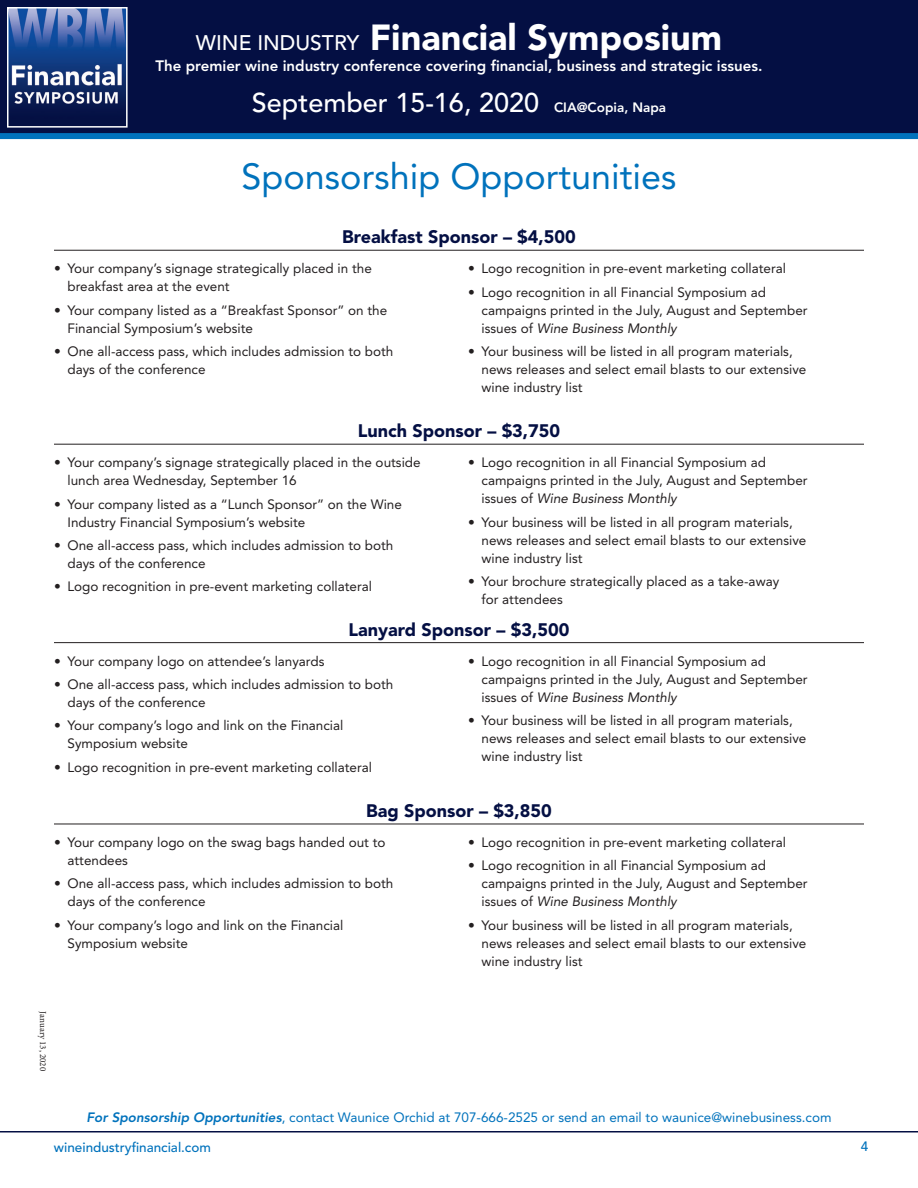
<style>
.page{position:relative;width:918px;height:1188px;background:#fff}
.page>*{position:absolute;margin:0;border:0;box-sizing:border-box;transform-origin:0 0}
.t1{font:900 36px "Avenir LT Std";color:#fff}
.t2{font:36px "Avenir LT Std";color:#0072bc}
.t3{font:500 27px "Avenir LT Std";color:#fff}
.Sponsor_Level{font:900 18px "Avenir LT Std";color:#040f43}
.t4{font:800 15px "Avenir LT Std";color:#fff}
.Text{font:13.5px/18px "Avenir LT Std";color:#231f20}
.t5{font:13.5px "Avenir LT Std";color:#0072bc}
.t6{font:500 13.5px "Avenir LT Std";color:#0072bc}
.t7{font:9px "Minion Pro";color:#231f20}
.s1{font-weight:500;font-size:21px}
.s2{font-weight:800;font-size:13.5px}
.s3{font-style:italic}
.s4{font-weight:800;font-style:italic}
</style>
<div class="page">
<div style="left:0;top:0;width:918px;height:136px;background:#040f43"></div>
<hr style="left:0;top:1131px;width:918px;height:1px;background:#040f43">
<img style="left:10px;top:10px;width:115px;height:95px">
<div style="left:7px;top:7px;width:121px;height:121px;border:2px solid #fff"></div>
<div style="left:0;top:133px;width:918px;height:6px;background:#0072bc"></div>
<hr style="left:54px;top:250px;width:810px;height:1px;background:#231f20">
<hr style="left:54px;top:444px;width:810px;height:1px;background:#231f20">
<hr style="left:54px;top:642px;width:810px;height:1px;background:#231f20">
<hr style="left:54px;top:824px;width:810px;height:1px;background:#231f20">
<h1 class="t1" style="left:196px;top:16px;width:528px"><span class="s1">WINE INDUSTRY</span> Financial Symposium</h1>
<p class="t4" style="left:156px;top:57px;width:608px">The premier wine industry conference covering financial, business and strategic issues.</p>
<h2 class="t3" style="left:252px;top:87px;width:416px">September 15-16, 2020 <span class="s2">CIA@Copia, Napa</span></h2>
<h1 class="t2" style="left:242px;top:156px;width:436px">Sponsorship Opportunities</h1>
<p class="Sponsor_Level" style="left:342px;top:226px;width:235px">Breakfast Sponsor – $4,500</p>
<p class="Text" style="left:68px;top:260px;width:306px;text-indent:-14px">• Your company’s signage strategically placed in the breakfast area at the event</p>
<p class="Text" style="left:68px;top:301px;width:321px;text-indent:-14px">• Your company listed as a “Breakfast Sponsor” on the<br>Financial Symposium’s website</p>
<p class="Text" style="left:68px;top:342px;width:327px;text-indent:-14px">• One all-access pass, which includes admission to both days of the conference</p>
<p class="Text" style="left:468px;top:260px;width:320px">• Logo recognition in pre-event marketing collateral</p>
<p class="Text" style="left:482px;top:283px;width:328px;text-indent:-14px">• Logo recognition in all Financial Symposium ad campaigns printed in the July, August and September issues of <span class="s3">Wine Business Monthly</span></p>
<p class="Text" style="left:482px;top:342px;width:326px;text-indent:-14px">• Your business will be listed in all program materials, news releases and select email blasts to our extensive wine industry list</p>
<p class="Sponsor_Level" style="left:358px;top:420px;width:204px">Lunch Sponsor – $3,750</p>
<p class="Text" style="left:68px;top:454px;width:355px;text-indent:-14px">• Your company’s signage strategically placed in the outside lunch area Wednesday, September 16</p>
<p class="Text" style="left:68px;top:495px;width:336px;text-indent:-14px">• Your company listed as a “Lunch Sponsor” on the Wine<br>Industry Financial Symposium’s website</p>
<p class="Text" style="left:68px;top:536px;width:327px;text-indent:-14px">• One all-access pass, which includes admission to both days of the conference</p>
<p class="Text" style="left:54px;top:578px;width:320px">• Logo recognition in pre-event marketing collateral</p>
<p class="Text" style="left:482px;top:454px;width:328px;text-indent:-14px">• Logo recognition in all Financial Symposium ad campaigns printed in the July, August and September issues of <span class="s3">Wine Business Monthly</span></p>
<p class="Text" style="left:482px;top:513px;width:326px;text-indent:-14px">• Your business will be listed in all program materials, news releases and select email blasts to our extensive wine industry list</p>
<p class="Text" style="left:482px;top:572px;width:299px;text-indent:-14px">• Your brochure strategically placed as a take-away for attendees</p>
<p class="Sponsor_Level" style="left:349px;top:618px;width:222px">Lanyard Sponsor – $3,500</p>
<p class="Text" style="left:54px;top:652px;width:272px">• Your company logo on attendee’s lanyards</p>
<p class="Text" style="left:68px;top:675px;width:327px;text-indent:-14px">• One all-access pass, which includes admission to both days of the conference</p>
<p class="Text" style="left:68px;top:717px;width:277px;text-indent:-14px">• Your company’s logo and link on the Financial<br>Symposium website</p>
<p class="Text" style="left:54px;top:758px;width:320px">• Logo recognition in pre-event marketing collateral</p>
<p class="Text" style="left:482px;top:652px;width:328px;text-indent:-14px">• Logo recognition in all Financial Symposium ad campaigns printed in the July, August and September issues of <span class="s3">Wine Business Monthly</span></p>
<p class="Text" style="left:482px;top:711px;width:326px;text-indent:-14px">• Your business will be listed in all program materials, news releases and select email blasts to our extensive wine industry list</p>
<p class="Sponsor_Level" style="left:366px;top:800px;width:187px">Bag Sponsor – $3,850</p>
<p class="Text" style="left:68px;top:833px;width:320px;text-indent:-14px">• Your company logo on the swag bags handed out to attendees</p>
<p class="Text" style="left:68px;top:875px;width:327px;text-indent:-14px">• One all-access pass, which includes admission to both days of the conference</p>
<p class="Text" style="left:68px;top:916px;width:277px;text-indent:-14px">• Your company’s logo and link on the Financial<br>Symposium website</p>
<p class="Text" style="left:468px;top:833px;width:320px">• Logo recognition in pre-event marketing collateral</p>
<p class="Text" style="left:482px;top:857px;width:328px;text-indent:-14px">• Logo recognition in all Financial Symposium ad campaigns printed in the July, August and September issues of <span class="s3">Wine Business Monthly</span></p>
<p class="Text" style="left:482px;top:916px;width:326px;text-indent:-14px">• Your business will be listed in all program materials, news releases and select email blasts to our extensive wine industry list</p>
<p class="t7" style="left:49px;top:1011px;width:62px;rotate:90deg">January 13, 2020</p>
<p class="t5" style="left:86px;top:1110px;width:747px"><span class="s4">For Sponsorship Opportunities</span>, contact Waunice Orchid at 707-666-2525 or send an email to waunice@winebusiness.com</p>
<p class="t6" style="left:54px;top:1140px;width:159px">wineindustryfinancial.com</p>
<p class="t6" style="left:861px;top:1139px;width:9px">4</p>
</div>
